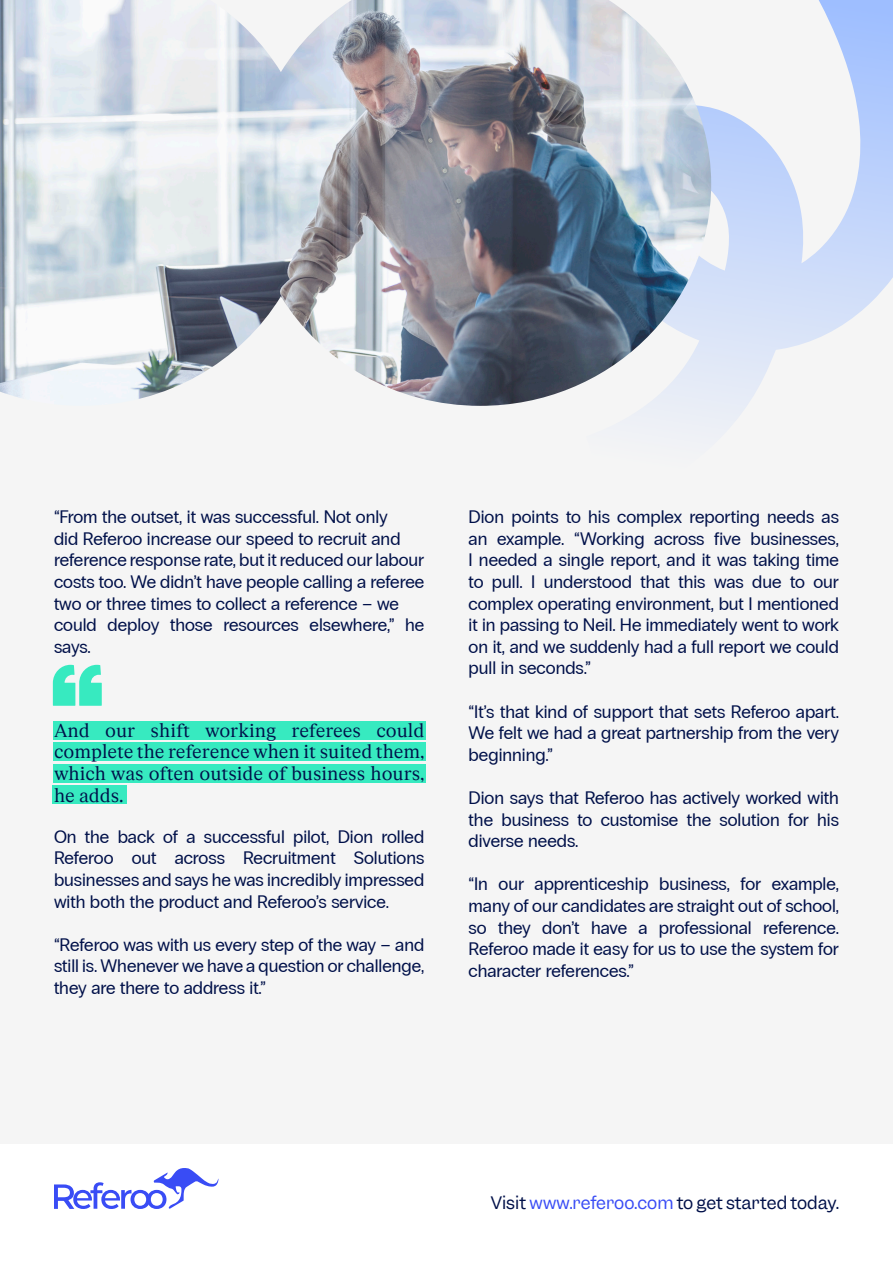
<style>
.page{position:relative;width:893px;height:1263px;background:#fff}
.page>*{position:absolute;margin:0;border:0;box-sizing:border-box;transform-origin:0 0}
.t1{font:18px/21.6px "PP Radio Grotesk";color:#001049;text-align:justify}
.t2{font:18px/21.6px "FK Roman Standard";color:#001049;text-align:justify}
.t3{font:16.5px "Garnett";color:#001049}
.s1{color:#394cf5}
</style>
<div class="page">
<div style="left:0;top:0;width:893px;height:1143px;background:#f5f5f5"></div>
<svg style="left:645px;top:0;width:248px;height:421px"></svg>
<img style="left:0;top:0;width:711px;height:406px">
<svg style="left:53px;top:665px;width:49px;height:41px"></svg>
<div style="left:53px;top:721px;width:372px;height:18px;background:#37eac0"></div>
<div style="left:53px;top:743px;width:372px;height:18px;background:#37eac0"></div>
<div style="left:53px;top:764px;width:372px;height:18px;background:#37eac0"></div>
<div style="left:53px;top:786px;width:74px;height:18px;background:#37eac0"></div>
<svg style="left:54px;top:1168px;width:165px;height:41px"></svg>
<p class="t1" style="left:54px;top:506px;width:335px">“From the outset, it was successful. Not only</p>
<p class="t1" style="left:54px;top:528px;width:348px">did Referoo increase our speed to recruit and</p>
<p class="t1" style="left:54px;top:549px;width:372px">reference response rate, but it reduced our labour</p>
<p class="t1" style="left:54px;top:571px;width:372px">costs too. We didn’t have people calling a referee</p>
<p class="t1" style="left:54px;top:593px;width:347px">two or three times to collect a reference – we</p>
<p class="t1" style="left:54px;top:614px;width:372px">could deploy those resources elsewhere,” he says.</p>
<p class="t2" style="left:54px;top:718px;width:372px">And our shift working referees could complete the reference when it suited them, which was often outside of business hours, he adds.</p>
<p class="t1" style="left:54px;top:826px;width:372px">On the back of a successful pilot, Dion rolled Referoo out across Recruitment Solutions businesses and says he was incredibly impressed</p>
<p class="t1" style="left:54px;top:891px;width:337px">with both the product and Referoo’s service.</p>
<p class="t1" style="left:54px;top:934px;width:372px">“Referoo was with us every step of the way – and still is. Whenever we have a question or challenge, they are there to address it.”</p>
<p class="t1" style="left:469px;top:506px;width:372px">Dion points to his complex reporting needs as an example. “Working across five businesses, I needed a single report, and it was taking time to pull. I understood that this was due to our complex operating environment, but I mentioned it in passing to Neil. He immediately went to work</p>
<p class="t1" style="left:469px;top:636px;width:372px">on it, and we suddenly had a full report we could</p>
<p class="t1" style="left:469px;top:657px;width:124px">pull in seconds.”</p>
<p class="t1" style="left:469px;top:701px;width:372px">“It’s that kind of support that sets Referoo apart.<br>We felt we had a great partnership from the very beginning.”</p>
<p class="t1" style="left:469px;top:787px;width:372px">Dion says that Referoo has actively worked with the business to customise the solution for his diverse needs.</p>
<p class="t1" style="left:469px;top:873px;width:372px">“In our apprenticeship business, for example, many of our candidates are straight out of school, so they don’t have a professional reference.<br>Referoo made it easy for us to use the system for</p>
<p class="t1" style="left:469px;top:960px;width:167px">character references.”</p>
<p class="t3" style="left:490px;top:1192px;width:350px">Visit <span class="s1">www.referoo.com</span> to get started today.</p>
</div>
